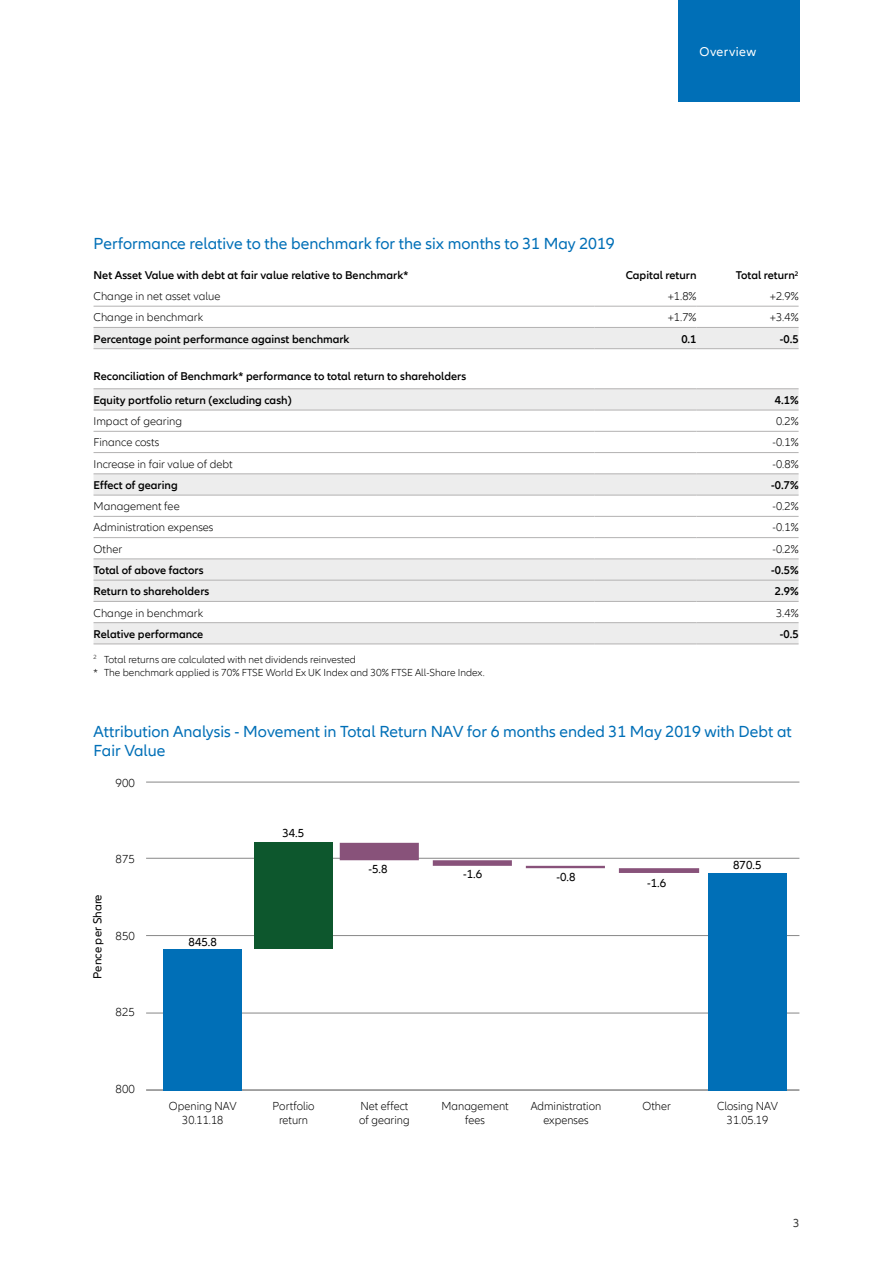
<style>
.page{position:relative;width:893px;height:1263px;background:#fff}
.page>*{position:absolute;margin:0;border:0;box-sizing:border-box;transform-origin:0 0}
.t1{font:16.5px/19.8px "Allianz Neo";color:#006fb7}
.t2{font:13.2px "Allianz Neo";letter-spacing:.03em;color:#fff}
.t3{font:300 12px/14.4px "Allianz Neo";color:#000;text-align:center;scale:.95 1}
.t4{font:12px "Allianz Neo";color:#000}
.t5{font:300 12px "Allianz Neo";color:#000}
.t6{font:12px "Allianz Neo";color:#3c3c3b}
.t7{font:600 11.7px/24.3px "Allianz Neo";color:#000}
.t8{font:300 11.7px "Allianz Neo";color:#000}
.t9{font:300 10.5px/13.5px "Allianz Neo";color:#000}
</style>
<div class="page">
<div style="left:678px;top:0;width:121px;height:102px;background:#006fb7"></div>
<div style="left:94px;top:328px;width:705px;height:20px;background:#ededed"></div>
<svg style="left:94px;top:389px;width:705px;height:255px"></svg>
<hr style="left:594px;top:306px;width:102px;height:1px;background:#b3b2b2">
<hr style="left:696px;top:306px;width:103px;height:1px;background:#b3b2b2">
<hr style="left:94px;top:431px;width:500px;height:1px;background:#b3b2b2">
<hr style="left:94px;top:452px;width:500px;height:1px;background:#b3b2b2">
<hr style="left:94px;top:516px;width:500px;height:1px;background:#b3b2b2">
<hr style="left:94px;top:537px;width:500px;height:1px;background:#b3b2b2">
<hr style="left:94px;top:580px;width:500px;height:1px;background:#b3b2b2">
<hr style="left:94px;top:327px;width:500px;height:1px;background:#b3b2b2">
<hr style="left:594px;top:327px;width:102px;height:1px;background:#b3b2b2">
<hr style="left:696px;top:327px;width:103px;height:1px;background:#b3b2b2">
<hr style="left:94px;top:348px;width:500px;height:1px;background:#b3b2b2">
<hr style="left:594px;top:348px;width:102px;height:1px;background:#b3b2b2">
<hr style="left:696px;top:348px;width:103px;height:1px;background:#b3b2b2">
<hr style="left:94px;top:388px;width:500px;height:1px;background:#b3b2b2">
<hr style="left:594px;top:388px;width:102px;height:1px;background:#b3b2b2">
<hr style="left:696px;top:388px;width:103px;height:1px;background:#b3b2b2">
<hr style="left:94px;top:410px;width:500px;height:1px;background:#b3b2b2">
<hr style="left:594px;top:410px;width:102px;height:1px;background:#b3b2b2">
<hr style="left:696px;top:410px;width:103px;height:1px;background:#b3b2b2">
<hr style="left:94px;top:474px;width:500px;height:1px;background:#b3b2b2">
<hr style="left:594px;top:474px;width:102px;height:1px;background:#b3b2b2">
<hr style="left:696px;top:474px;width:103px;height:1px;background:#b3b2b2">
<hr style="left:94px;top:495px;width:500px;height:1px;background:#b3b2b2">
<hr style="left:594px;top:495px;width:102px;height:1px;background:#b3b2b2">
<hr style="left:696px;top:495px;width:103px;height:1px;background:#b3b2b2">
<hr style="left:94px;top:559px;width:500px;height:1px;background:#b3b2b2">
<hr style="left:594px;top:559px;width:102px;height:1px;background:#b3b2b2">
<hr style="left:696px;top:559px;width:103px;height:1px;background:#b3b2b2">
<hr style="left:94px;top:601px;width:500px;height:1px;background:#b3b2b2">
<hr style="left:594px;top:601px;width:102px;height:1px;background:#b3b2b2">
<hr style="left:696px;top:601px;width:103px;height:1px;background:#b3b2b2">
<hr style="left:94px;top:622px;width:500px;height:1px;background:#b3b2b2">
<hr style="left:594px;top:622px;width:102px;height:1px;background:#b3b2b2">
<hr style="left:696px;top:622px;width:103px;height:1px;background:#b3b2b2">
<hr style="left:94px;top:644px;width:500px;height:1px;background:#b3b2b2">
<hr style="left:594px;top:644px;width:102px;height:1px;background:#b3b2b2">
<hr style="left:696px;top:644px;width:103px;height:1px;background:#b3b2b2">
<hr style="left:94px;top:306px;width:500px;height:1px;background:#b3b2b2">
<hr style="left:594px;top:431px;width:102px;height:1px;background:#b3b2b2">
<hr style="left:696px;top:431px;width:103px;height:1px;background:#b3b2b2">
<hr style="left:594px;top:452px;width:102px;height:1px;background:#b3b2b2">
<hr style="left:696px;top:452px;width:103px;height:1px;background:#b3b2b2">
<hr style="left:594px;top:516px;width:102px;height:1px;background:#b3b2b2">
<hr style="left:696px;top:516px;width:103px;height:1px;background:#b3b2b2">
<hr style="left:594px;top:537px;width:102px;height:1px;background:#b3b2b2">
<hr style="left:696px;top:537px;width:103px;height:1px;background:#b3b2b2">
<hr style="left:594px;top:580px;width:102px;height:1px;background:#b3b2b2">
<hr style="left:696px;top:580px;width:103px;height:1px;background:#b3b2b2">
<hr style="left:146px;top:1013px;width:653px;height:1px;background:#878787">
<hr style="left:146px;top:935px;width:653px;height:1px;background:#878787">
<hr style="left:146px;top:782px;width:653px;height:1px;background:#878787">
<hr style="left:146px;top:858px;width:653px;height:1px;background:#878787">
<hr style="left:146px;top:1089px;width:653px;height:2px;background:#878787">
<svg style="left:340px;top:843px;width:359px;height:30px"></svg>
<div style="left:708px;top:873px;width:78px;height:218px;background:#006fb7"></div>
<div style="left:254px;top:843px;width:79px;height:106px;background:#0d572d"></div>
<div style="left:164px;top:949px;width:78px;height:141px;background:#006fb7"></div>
<p class="t2" style="left:699px;top:44px;width:58px">Overview</p>
<h1 class="t1" style="left:94px;top:234px;width:523px">Performance relative to the benchmark for the six months to 31 May 2019</h1>
<p class="t7" style="left:94px;top:264px;width:316px">Net Asset Value with debt at fair value relative to Benchmark*</p>
<p class="t7" style="left:626px;top:264px;width:72px">Capital return</p>
<p class="t7" style="left:736px;top:264px;width:64px">Total return<sup>2</sup></p>
<p class="t8" style="left:94px;top:289px;width:128px">Change in net asset value</p>
<p class="t8" style="left:668px;top:289px;width:30px">+1.8%</p>
<p class="t8" style="left:770px;top:289px;width:30px">+2.9%</p>
<p class="t8" style="left:94px;top:311px;width:111px">Change in benchmark</p>
<p class="t8" style="left:668px;top:311px;width:30px">+1.7%</p>
<p class="t8" style="left:770px;top:311px;width:30px">+3.4%</p>
<p class="t7" style="left:94px;top:327px;width:258px">Percentage point performance against benchmark</p>
<p class="t7" style="left:681px;top:327px;width:17px">0.1</p>
<p class="t7" style="left:780px;top:327px;width:20px">-0.5</p>
<p class="t7" style="left:94px;top:364px;width:374px">Reconciliation of Benchmark* performance to total return to shareholders<br>Equity portfolio return (excluding cash)</p>
<p class="t7" style="left:775px;top:388px;width:25px">4.1%</p>
<p class="t8" style="left:94px;top:415px;width:90px">Impact of gearing</p>
<p class="t8" style="left:776px;top:415px;width:24px">0.2%</p>
<p class="t8" style="left:94px;top:436px;width:67px">Finance costs</p>
<p class="t8" style="left:772px;top:436px;width:28px">-0.1%</p>
<p class="t8" style="left:94px;top:457px;width:141px">Increase in fair value of debt</p>
<p class="t8" style="left:772px;top:457px;width:28px">-0.8%</p>
<p class="t7" style="left:94px;top:473px;width:86px">Effect of gearing</p>
<p class="t7" style="left:771px;top:473px;width:29px">-0.7%</p>
<p class="t8" style="left:94px;top:500px;width:88px">Management fee</p>
<p class="t8" style="left:772px;top:500px;width:28px">-0.2%</p>
<p class="t8" style="left:94px;top:521px;width:121px">Administration expenses</p>
<p class="t8" style="left:772px;top:521px;width:28px">-0.1%</p>
<p class="t8" style="left:94px;top:542px;width:30px">Other</p>
<p class="t8" style="left:772px;top:542px;width:28px">-0.2%</p>
<p class="t7" style="left:94px;top:558px;width:112px">Total of above factors</p>
<p class="t7" style="left:771px;top:558px;width:29px">-0.5%</p>
<p class="t7" style="left:94px;top:579px;width:117px">Return to shareholders</p>
<p class="t7" style="left:775px;top:579px;width:25px">2.9%</p>
<p class="t8" style="left:94px;top:606px;width:111px">Change in benchmark</p>
<p class="t8" style="left:776px;top:606px;width:24px">3.4%</p>
<p class="t7" style="left:94px;top:622px;width:111px">Relative performance</p>
<p class="t7" style="left:780px;top:622px;width:20px">-0.5</p>
<p class="t9" style="left:94px;top:653px;width:393px"><sup>2</sup> Total returns are calculated with net dividends reinvested<br>* The benchmark applied is 70% FTSE World Ex UK Index and 30% FTSE All-Share Index.</p>
<h1 class="t1" style="left:94px;top:722px;width:700px">Attribution Analysis - Movement in Total Return NAV for 6 months ended 31 May 2019 with Debt at<br>Fair Value</h1>
<p class="t5" style="left:116px;top:776px;width:21px">900</p>
<p class="t4" style="left:91px;top:979px;width:86px;rotate:-90deg">Pence per Share</p>
<p class="t5" style="left:116px;top:853px;width:21px">875</p>
<p class="t5" style="left:116px;top:929px;width:21px">850</p>
<p class="t5" style="left:116px;top:1006px;width:21px">825</p>
<p class="t5" style="left:116px;top:1082px;width:21px">800</p>
<p class="t4" style="left:189px;top:935px;width:30px">845.8</p>
<p class="t4" style="left:282px;top:826px;width:23px">34.5</p>
<p class="t4" style="left:368px;top:862px;width:21px">-5.8</p>
<p class="t4" style="left:463px;top:867px;width:21px">-1.6</p>
<p class="t4" style="left:556px;top:870px;width:21px">-0.8</p>
<p class="t4" style="left:647px;top:876px;width:21px">-1.6</p>
<p class="t4" style="left:733px;top:858px;width:30px">870.5</p>
<p class="t3" style="left:169px;top:1099px;width:73px">Opening NAV<br>30.11.18</p>
<p class="t3" style="left:273px;top:1099px;width:46px">Portfolio return</p>
<p class="t3" style="left:359px;top:1099px;width:55px;text-align:left">Net effect of gearing</p>
<p class="t3" style="left:442px;top:1099px;width:72px">Management fees</p>
<p class="t3" style="left:531px;top:1099px;width:76px">Administration expenses</p>
<p class="t3" style="left:643px;top:1099px;width:31px">Other</p>
<p class="t3" style="left:717px;top:1099px;width:66px">Closing NAV<br>31.05.19</p>
<p class="t6" style="left:793px;top:1216px;width:8px">3</p>
</div>
